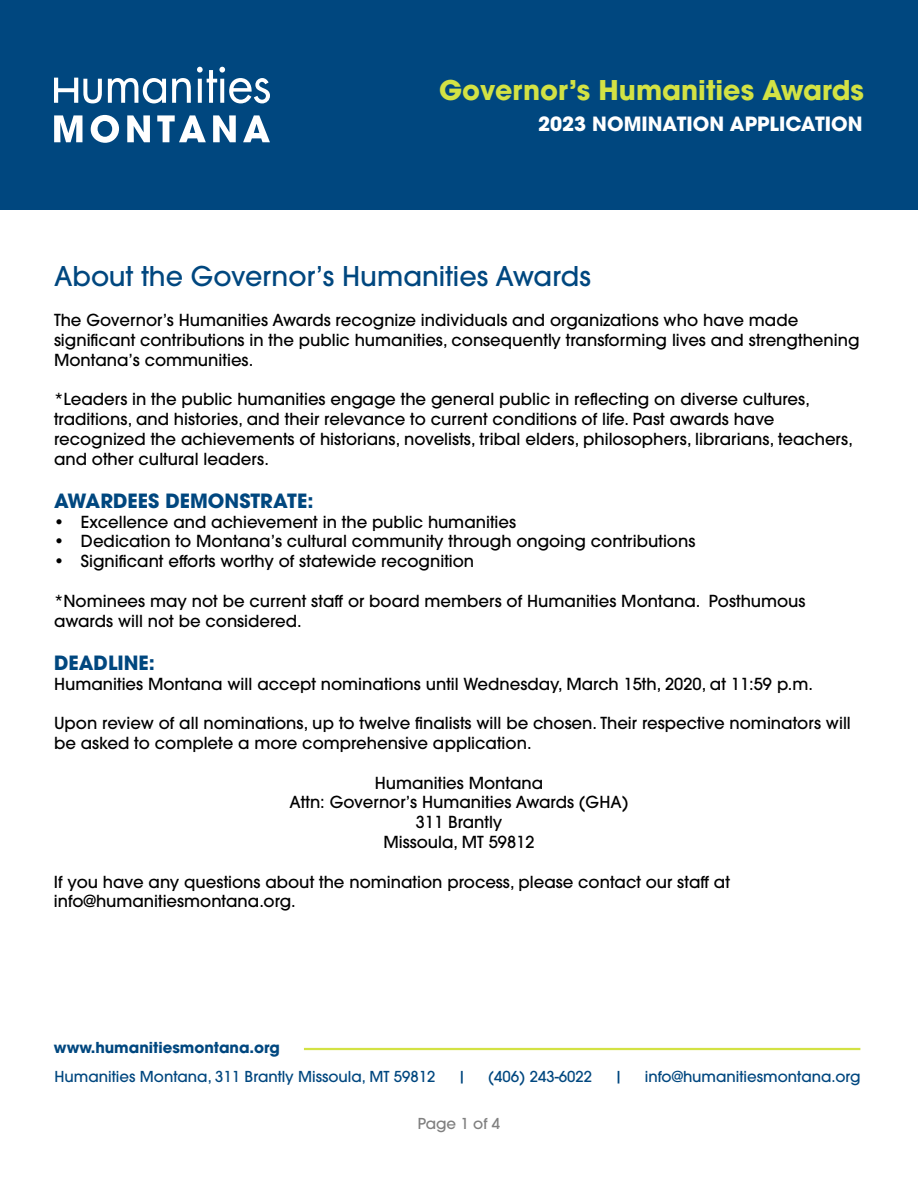
<style>
.page{position:relative;width:918px;height:1188px;background:#fff}
.page>*{position:absolute;margin:0;border:0;box-sizing:border-box;transform-origin:0 0}
.t1{font:500 27px "ITC Avant Garde Pro";color:#00477f}
.t2{font:700 27px "ITC Avant Garde Pro";color:#d3e244}
.t3{font:700 19.5px "ITC Avant Garde Pro";color:#00477f}
.t4{font:700 19.5px "ITC Avant Garde Pro";color:#fff}
.t5{font:500 16.5px/19.8px "ITC Avant Garde Pro";color:#000}
.t6{font:500 15px "ITC Avant Garde Pro";color:#00477f}
.t7{font:700 15px "ITC Avant Garde Pro";color:#00477f}
.t8{font:500 15px "ITC Avant Garde Pro";letter-spacing:-.005em;color:#808080}
</style>
<div class="page">
<div style="left:0;top:0;width:918px;height:209px;background:#00477f"></div>
<svg style="left:54px;top:78px;width:48px;height:25px"></svg>
<svg style="left:108px;top:78px;width:58px;height:25px"></svg>
<svg style="left:172px;top:78px;width:19px;height:25px"></svg>
<svg style="left:197px;top:67px;width:73px;height:36px"></svg>
<svg style="left:54px;top:115px;width:28px;height:27px"></svg>
<svg style="left:91px;top:115px;width:28px;height:28px"></svg>
<svg style="left:127px;top:115px;width:23px;height:27px"></svg>
<svg style="left:157px;top:115px;width:49px;height:27px"></svg>
<svg style="left:213px;top:115px;width:23px;height:27px"></svg>
<svg style="left:243px;top:115px;width:27px;height:27px"></svg>
<hr style="left:304px;top:1048px;width:556px;height:2px;background:#d3e244">
<h1 class="t2" style="left:439px;top:72px;width:426px">Governor’s Humanities Awards</h1>
<p class="t4" style="left:538px;top:111px;width:326px">2023 NOMINATION APPLICATION</p>
<h1 class="t1" style="left:54px;top:259px;width:538px">About the Governor’s Humanities Awards</h1>
<p class="t5" style="left:54px;top:310px;width:807px">The Governor’s Humanities Awards recognize individuals and organizations who have made significant contributions in the public humanities, consequently transforming lives and strengthening<br>Montana’s communities.</p>
<p class="t5" style="left:54px;top:389px;width:801px">*Leaders in the public humanities engage the general public in reflecting on diverse cultures, traditions, and histories, and their relevance to current conditions of life. Past awards have recognized the achievements of historians, novelists, tribal elders, philosophers, librarians, teachers, and other cultural leaders.</p>
<p class="t3" style="left:54px;top:487px;width:261px">AWARDEES DEMONSTRATE:</p>
<p class="t5" style="left:54px;top:511px;width:464px">• Excellence and achievement in the public humanities</p>
<p class="t5" style="left:54px;top:531px;width:643px">• Dedication to Montana’s cultural community through ongoing contributions</p>
<p class="t5" style="left:54px;top:551px;width:422px">• Significant efforts worthy of statewide recognition</p>
<p class="t5" style="left:54px;top:591px;width:753px">*Nominees may not be current staff or board members of Humanities Montana. Posthumous awards will not be considered.</p>
<p class="t3" style="left:54px;top:649px;width:103px">DEADLINE:</p>
<p class="t5" style="left:54px;top:673px;width:761px">Humanities Montana will accept nominations until Wednesday, March 15th, 2020, at 11:59 p.m.</p>
<p class="t5" style="left:54px;top:713px;width:798px">Upon review of all nominations, up to twelve finalists will be chosen. Their respective nominators will be asked to complete a more comprehensive application.</p>
<p class="t5" style="left:290px;top:772px;width:340px;text-align:center">Humanities Montana<br>Attn: Governor’s Humanities Awards (GHA)<br>311 Brantly<br>Missoula, MT 59812</p>
<p class="t5" style="left:54px;top:871px;width:678px">If you have any questions about the nomination process, please contact our staff at info@humanitiesmontana.org.</p>
<p class="t7" style="left:54px;top:1037px;width:228px">www.humanitiesmontana.org</p>
<p class="t6" style="left:54px;top:1067px;width:383px">Humanities Montana, 311 Brantly Missoula, MT 59812</p>
<p class="t6" style="left:458px;top:1067px;width:10px">|</p>
<p class="t6" style="left:488px;top:1067px;width:106px">(406) 243-6022</p>
<p class="t6" style="left:614px;top:1067px;width:10px">|</p>
<p class="t6" style="left:645px;top:1067px;width:217px">info@humanitiesmontana.org</p>
<p class="t8" style="left:418px;top:1114px;width:84px">Page 1 of 4</p>
</div>
